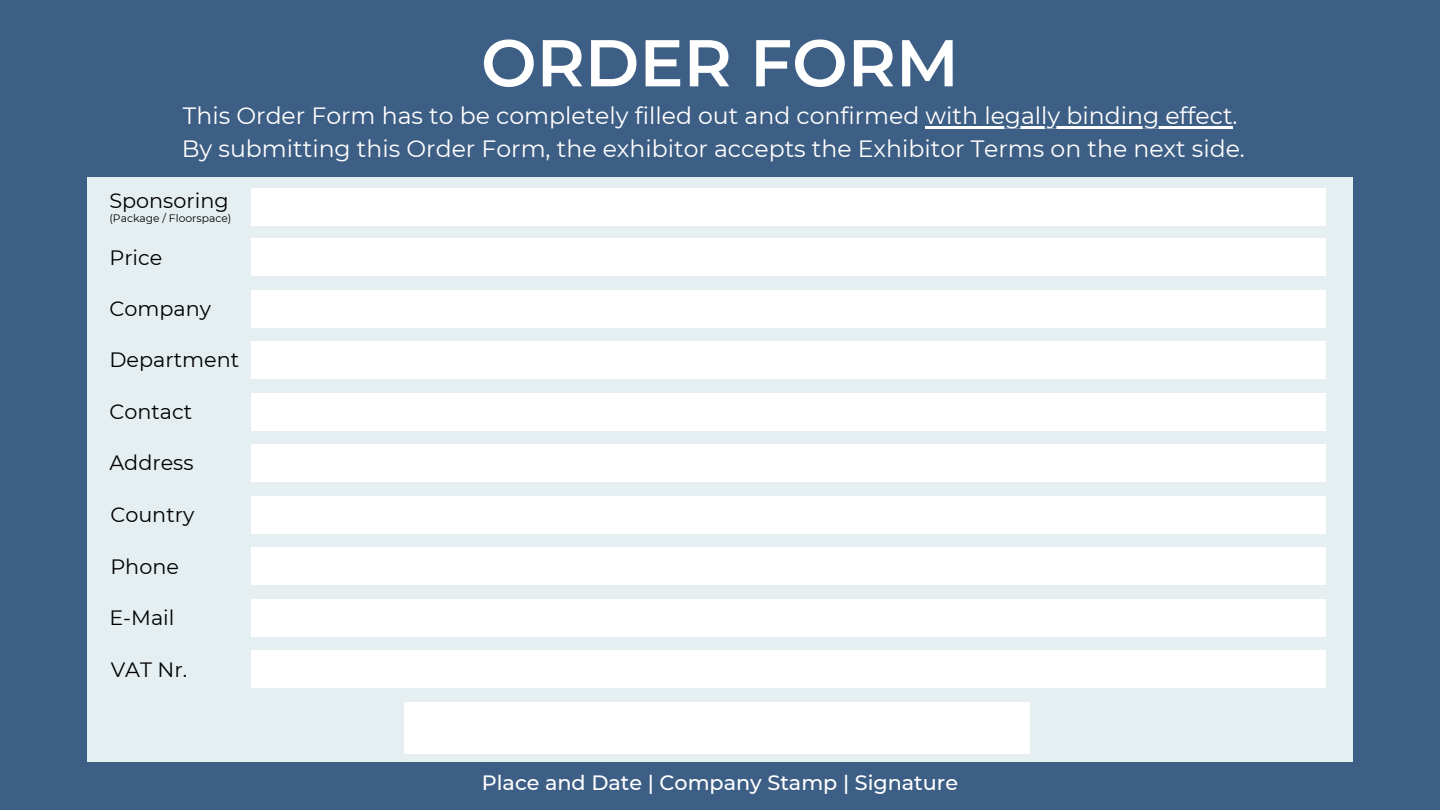
<style>
.page{position:relative;width:1440px;height:810px;background:#3e5f85}
.page>*{position:absolute;margin:0;border:0;box-sizing:border-box;transform-origin:0 0}
.t1{font:600 66px "Montserrat";color:#fff}
.t2{font:23.6px "Montserrat";color:#fff}
.t3{font:20.7px "Montserrat";color:#000}
.t4{font:500 20.7px "Montserrat";color:#fff}
.t5{font:10.7px "Montserrat";color:#000}
</style>
<div class="page">
<div style="left:88px;top:177px;width:1264px;height:585px;background:#e5eef1"></div>
<div style="left:251px;top:188px;width:1075px;height:37px;background:#fff"></div>
<hr style="left:926px;top:126px;width:307px;height:2px;background:#fff">
<div style="left:251px;top:239px;width:1075px;height:37px;background:#fff"></div>
<div style="left:251px;top:290px;width:1075px;height:37px;background:#fff"></div>
<div style="left:251px;top:342px;width:1075px;height:37px;background:#fff"></div>
<div style="left:251px;top:393px;width:1075px;height:37px;background:#fff"></div>
<div style="left:251px;top:445px;width:1075px;height:37px;background:#fff"></div>
<div style="left:251px;top:496px;width:1075px;height:37px;background:#fff"></div>
<div style="left:251px;top:548px;width:1075px;height:37px;background:#fff"></div>
<div style="left:251px;top:599px;width:1075px;height:37px;background:#fff"></div>
<div style="left:251px;top:651px;width:1075px;height:37px;background:#fff"></div>
<div style="left:405px;top:702px;width:625px;height:52px;background:#fff"></div>
<p class="t1" style="left:481px;top:22px;width:479px">ORDER FORM</p>
<h1 class="t2" style="left:183px;top:102px;width:1056px">This Order Form has to be completely filled out and confirmed with legally binding effect.</h1>
<h2 class="t2" style="left:182px;top:134px;width:1065px">By submitting this Order Form, the exhibitor accepts the Exhibitor Terms on the next side.</h2>
<p class="t3" style="left:109px;top:188px;width:121px">Sponsoring</p>
<h4 class="t5" style="left:109px;top:212px;width:123px">(Package / Floorspace)</h4>
<h4 class="t3" style="left:109px;top:244px;width:54px">Price</h4>
<h4 class="t3" style="left:109px;top:296px;width:103px">Company</h4>
<h4 class="t3" style="left:109px;top:347px;width:131px">Department</h4>
<h4 class="t3" style="left:109px;top:399px;width:84px">Contact</h4>
<h4 class="t3" style="left:109px;top:450px;width:86px">Address</h4>
<h4 class="t3" style="left:110px;top:502px;width:85px">Country</h4>
<h4 class="t3" style="left:110px;top:554px;width:70px">Phone</h4>
<h4 class="t3" style="left:109px;top:605px;width:67px">E-Mail</h4>
<h3 class="t3" style="left:111px;top:657px;width:78px">VAT Nr.</h3>
<p class="t4" style="left:482px;top:770px;width:478px">Place and Date | Company Stamp | Signature</p>
</div>
